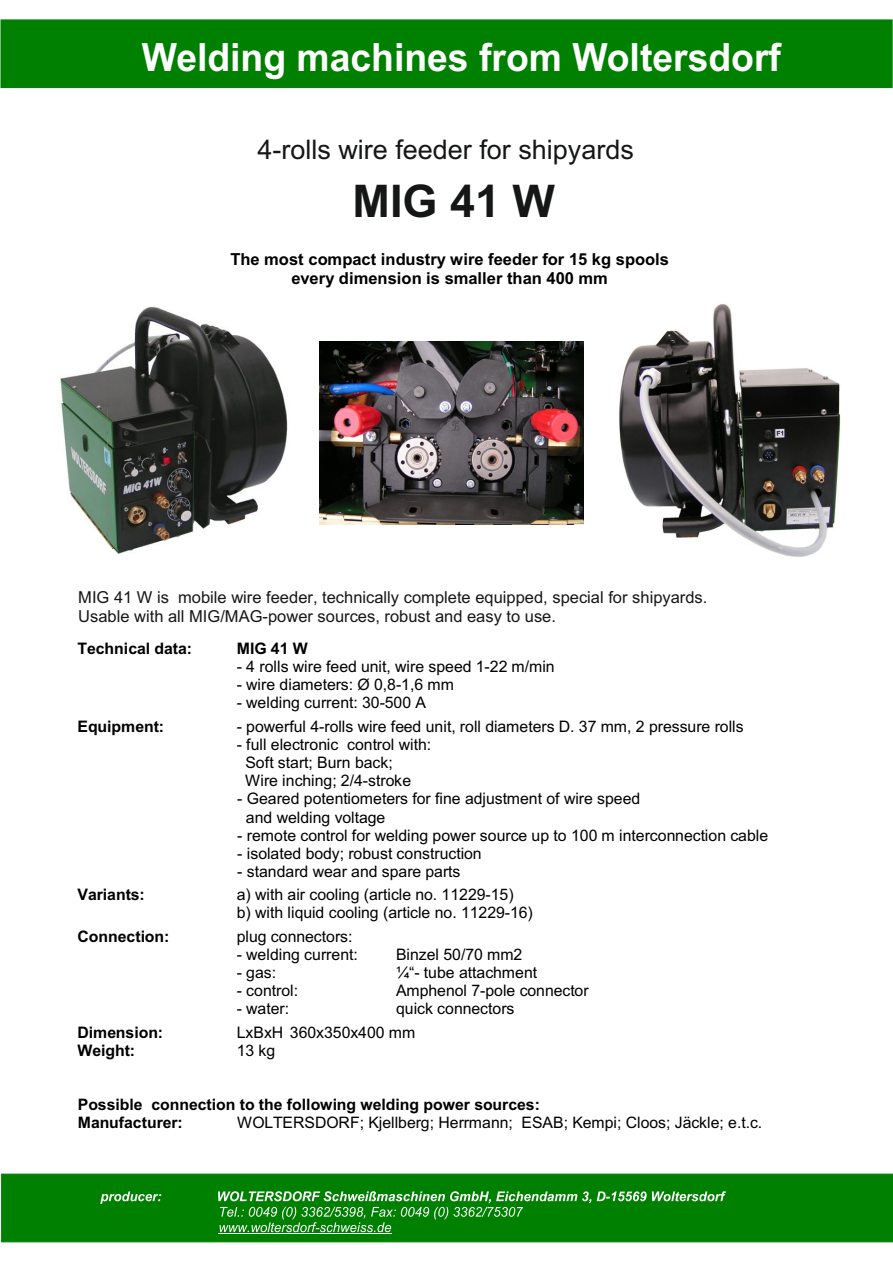
<style>
.page{position:relative;width:893px;height:1263px;background:#fff}
.page>*{position:absolute;margin:0;border:0;box-sizing:border-box;transform-origin:0 0}
.t1{font:700 45px "Arial";color:#151616}
.t2{font:700 39px "Arial";color:#fff;scale:.96 1}
.t3{font:27px "Arial";color:#151616}
.t4{font:16.5px/18.5px "Arial";color:#151616}
.t5{font:700 16.5px/19px "Arial";color:#000;text-align:center}
.t6{font:15.9px/18.1px "Arial";color:#000}
.t7{font:700 15.9px "Arial";color:#000}
.t8{font:700 15.75px/18.1px "Arial";color:#000}
.t9{font:15.75px "Arial";color:#000}
</style>
<div class="page">
<img style="left:60px;top:306px;width:228px;height:248px">
<img style="left:319px;top:342px;width:264px;height:182px">
<img style="left:619px;top:303px;width:221px;height:254px">
<div style="left:0;top:19px;width:893px;height:70px;background:#008000"></div>
<svg style="left:1px;top:1173px;width:892px;height:70px;fill:#008000"></svg>
<svg style="left:100px;top:1191px;width:61px;height:13px"></svg>
<svg style="left:597px;top:1191px;width:129px;height:10px"></svg>
<svg style="left:218px;top:1191px;width:373px;height:41px"></svg>
<hr style="left:218px;top:1233px;width:173px;height:1px;background:#fff">
<h2 class="t2" style="left:142px;top:43px;width:667px">Welding machines from Woltersdorf</h2>
<h3 class="t3" style="left:257px;top:139px;width:378px">4-rolls wire feeder for shipyards</h3>
<h1 class="t1" style="left:353px;top:184px;width:204px">MIG 41 W</h1>
<p class="t5" style="left:230px;top:251px;width:440px">The most compact industry wire feeder for 15 kg spools every dimension is smaller than 400 mm</p>
<p class="t4" style="left:78px;top:590px;width:631px">MIG 41 W is mobile wire feeder, technically complete equipped, special for shipyards.<br>Usable with all MIG/MAG-power sources, robust and easy to use.</p>
<p class="t7" style="left:77px;top:642px;width:116px">Technical data:</p>
<p class="t7" style="left:237px;top:642px;width:73px">MIG 41 W</p>
<p class="t6" style="left:237px;top:659px;width:319px">- 4 rolls wire feed unit, wire speed 1-22 m/min</p>
<p class="t6" style="left:237px;top:677px;width:219px">- wire diameters: Ø 0,8-1,6 mm</p>
<p class="t6" style="left:237px;top:695px;width:191px">- welding current: 30-500 A</p>
<p class="t7" style="left:77px;top:720px;width:88px">Equipment:</p>
<p class="t6" style="left:237px;top:719px;width:508px">- powerful 4-rolls wire feed unit, roll diameters D. 37 mm, 2 pressure rolls</p>
<p class="t6" style="left:245px;top:737px;width:188px;text-indent:-8px">- full electronic control with:<br>Soft start; Burn back;<br>Wire inching; 2/4-stroke</p>
<p class="t6" style="left:246px;top:791px;width:396px;text-indent:-9px">- Geared potentiometers for fine adjustment of wire speed and welding voltage</p>
<p class="t6" style="left:237px;top:827px;width:532px">- remote control for welding power source up to 100 m interconnection cable</p>
<p class="t6" style="left:237px;top:845px;width:246px">- isolated body; robust construction</p>
<p class="t6" style="left:237px;top:864px;width:225px">- standard wear and spare parts</p>
<p class="t7" style="left:77px;top:889px;width:69px">Variants:</p>
<p class="t6" style="left:237px;top:887px;width:298px">a) with air cooling (article no. 11229-15)<br>b) with liquid cooling (article no. 11229-16)</p>
<p class="t7" style="left:77px;top:930px;width:93px">Connection:</p>
<p class="t6" style="left:237px;top:928px;width:117px">plug connectors:</p>
<p class="t6" style="left:237px;top:947px;width:123px">- welding current:</p>
<p class="t6" style="left:396px;top:947px;width:128px">Binzel 50/70 mm2</p>
<p class="t6" style="left:237px;top:965px;width:41px">- gas:</p>
<p class="t6" style="left:396px;top:965px;width:143px">¼“- tube attachment</p>
<p class="t6" style="left:237px;top:983px;width:63px">- control:</p>
<p class="t6" style="left:396px;top:983px;width:194px">Amphenol 7-pole connector</p>
<p class="t6" style="left:237px;top:1001px;width:54px">- water:</p>
<p class="t6" style="left:396px;top:1001px;width:120px">quick connectors</p>
<p class="t7" style="left:77px;top:1026px;width:87px">Dimension:</p>
<p class="t6" style="left:237px;top:1024px;width:180px">LxBxH 360x350x400 mm</p>
<p class="t7" style="left:77px;top:1044px;width:59px">Weight:</p>
<p class="t6" style="left:237px;top:1042px;width:40px">13 kg</p>
<p class="t8" style="left:78px;top:1097px;width:464px">Possible connection to the following welding power sources:<br>Manufacturer:</p>
<p class="t9" style="left:237px;top:1117px;width:527px">WOLTERSDORF; Kjellberg; Herrmann; ESAB; Kempi; Cloos; Jäckle; e.t.c.</p>
</div>
